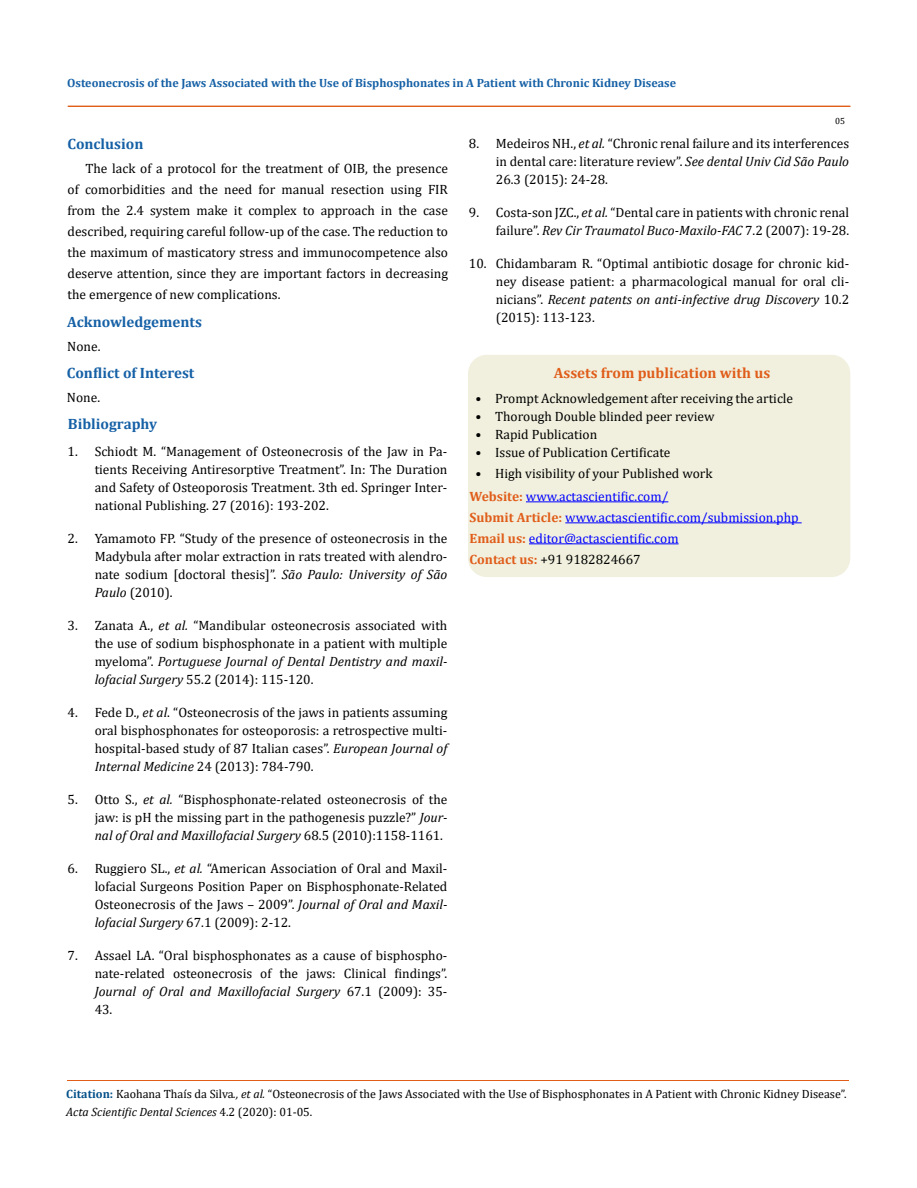
<style>
.page{position:relative;width:917px;height:1188px;background:#fff}
.page>*{position:absolute;margin:0;border:0;box-sizing:border-box;transform-origin:0 0}
.t1{font:700 15px "Cambria";color:#1560a6}
.t2{font:700 15px "Cambria";color:#e05d1a}
.t3{font:13.5px/18px "Cambria";color:#000;text-align:justify}
.t4{font:13.5px/21px "Cambria";color:#00f}
.t5{font:12px/18px "Cambria";color:#000}
.t6{font:700 12px "Cambria";color:#1560a6}
.t7{font:9px "Cambria";color:#000}
.s1{font-style:italic}
.s2{font-weight:700;color:#e05d1a}
.s3{color:#000}
.s4{font-weight:700;color:#035089}
</style>
<div class="page">
<div style="left:469px;top:356px;width:380px;height:220px;background:#f1f0de;border-radius:18px"></div>
<div style="left:468px;top:355px;width:382px;height:222px;border:2px solid #f1f0de;border-radius:18px"></div>
<hr style="left:526px;top:501px;width:142px;height:1px;background:#00f">
<hr style="left:565px;top:522px;width:236px;height:1px;background:#00f">
<hr style="left:529px;top:543px;width:149px;height:1px;background:#00f">
<div style="left:68px;top:106px;width:782px;height:1px;border:1px solid #e05d1a"></div>
<hr style="left:67px;top:1080px;width:781px;height:1px;background:#e05d1a">
<p class="t6" style="left:67px;top:74px;width:610px">Osteonecrosis of the Jaws Associated with the Use of Bisphosphonates in A Patient with Chronic Kidney Disease</p>
<p class="t7" style="left:835px;top:115px;width:11px">05</p>
<p class="t1" style="left:67px;top:133px;width:77px">Conclusion</p>
<p class="t3" style="left:67px;top:158px;width:382px;line-height:21px;text-indent:18px">The lack of a protocol for the treatment of OIB, the presence of comorbidities and the need for manual resection using FIR from the 2.4 system make it complex to approach in the case described, requiring careful follow-up of the case. The reduction to the maximum of masticatory stress and immunocompetence also deserve attention, since they are important factors in decreasing the emergence of new complications.</p>
<p class="t1" style="left:67px;top:312px;width:136px">Acknowledgements</p>
<p class="t3" style="left:67px;top:338px;width:35px">None.</p>
<p class="t1" style="left:67px;top:363px;width:129px">Conflict of Interest</p>
<p class="t3" style="left:67px;top:389px;width:35px">None.</p>
<p class="t1" style="left:68px;top:413px;width:91px">Bibliography</p>
<p class="t3" style="left:95px;top:442px;width:354px;text-indent:-27px">1. Schiodt M. “Management of Osteonecrosis of the Jaw in Pa&shy;tients Receiving Antiresorptive Treatment”. In: The Duration and Safety of Osteoporosis Treatment. 3th ed. Springer Inter&shy;national Publishing. 27 (2016): 193-202.</p>
<p class="t3" style="left:95px;top:529px;width:354px;text-indent:-27px">2. Yamamoto FP. “Study of the presence of osteonecrosis in the Madybula after molar extraction in rats treated with alendro&shy;nate sodium [doctoral thesis]”. <span class="s1">São Paulo: University of São Paulo</span> (2010).</p>
<p class="t3" style="left:95px;top:616px;width:354px;text-indent:-27px">3. Zanata A., <span class="s1">et al.</span> “Mandibular osteonecrosis associated with the use of sodium bisphosphonate in a patient with multiple myeloma”. <span class="s1">Portuguese Journal of Dental Dentistry and maxil&shy;lofacial Surgery</span> 55.2 (2014): 115-120.</p>
<p class="t3" style="left:95px;top:703px;width:354px;text-indent:-27px">4. Fede D., <span class="s1">et al</span>. “Osteonecrosis of the jaws in patients assuming oral bisphosphonates for osteoporosis: a retrospective multi&shy;hospital-based study of 87 Italian cases”. <span class="s1">European Journal of Internal Medicine</span> 24 (2013): 784-790.</p>
<p class="t3" style="left:95px;top:790px;width:354px;text-indent:-27px">5. Otto S., <span class="s1">et al.</span> “Bisphosphonate-related osteonecrosis of the jaw: is pH the missing part in the pathogenesis puzzle?” <span class="s1">Jour&shy;nal of Oral and Maxillofacial Surgery</span> 68.5 (2010):1158-1161.</p>
<p class="t3" style="left:95px;top:859px;width:354px;text-indent:-27px">6. Ruggiero SL., <span class="s1">et al.</span> “American Association of Oral and Maxil&shy;lofacial Surgeons Position Paper on Bisphosphonate‐Related Osteonecrosis of the Jaws – 2009”. <span class="s1">Journal of Oral and Maxil&shy;lofacial Surgery</span> 67.1 (2009): 2-12.</p>
<p class="t3" style="left:95px;top:946px;width:354px;text-indent:-27px">7. Assael LA. “Oral bisphosphonates as a cause of bisphospho&shy;nate‐related osteonecrosis of the jaws: Clinical findings”.<br><span class="s1">Journal of Oral and Maxillofacial Surgery</span> 67.1 (2009): 35- 43.</p>
<p class="t3" style="left:496px;top:134px;width:355px;text-indent:-27px">8. Medeiros NH., <span class="s1">et al.</span> “Chronic renal failure and its interferences in dental care: literature review”. <span class="s1">See dental Univ Cid São Paulo </span>26.3 (2015): 24-28.</p>
<p class="t3" style="left:469px;top:203px;width:382px;text-align:right">9. Costa-son JZC., <span class="s1">et al.</span> “Dental care in patients with chronic renal failure”. <span class="s1">Rev Cir Traumatol Buco-Maxilo-FAC</span> 7.2 (2007): 19-28.</p>
<p class="t3" style="left:496px;top:254px;width:355px;text-indent:-27px">10. Chidambaram R. “Optimal antibiotic dosage for chronic kid&shy;ney disease patient: a pharmacological manual for oral cli&shy;nicians”. <span class="s1">Recent patents on anti-infective drug Discovery</span> 10.2 (2015): 113-123.</p>
<p class="t2" style="left:553px;top:362px;width:218px">Assets from publication with us</p>
<p class="t3" style="left:475px;top:390px;width:319px">• Prompt Acknowledgement after receiving the article</p>
<p class="t3" style="left:475px;top:408px;width:240px">• Thorough Double blinded peer review</p>
<p class="t3" style="left:475px;top:426px;width:123px">• Rapid Publication</p>
<p class="t3" style="left:475px;top:444px;width:196px">• Issue of Publication Certificate</p>
<p class="t3" style="left:475px;top:465px;width:238px">• High visibility of your Published work</p>
<p class="t4" style="left:469px;top:486px;width:330px"><span class="s2">Website:</span> www.actascientific.com/<br><span class="s2">Submit Article:</span> www.actascientific.com/submission.php <span class="s2">Email us:</span> editor@actascientific.com<br><span class="s2">Contact us:</span> <span class="s3">+91 9182824667</span></p>
<p class="t5" style="left:66px;top:1085px;width:781px"><span class="s4">Citation:</span> Kaohana Thaís da Silva<span class="s1">., et al.</span> “Osteonecrosis of the Jaws Associated with the Use of Bisphosphonates in A Patient with Chronic Kidney Disease”.<br><span class="s1">Acta Scientific Dental Sciences</span> 4.2 (2020): 01-05.</p>
</div>
